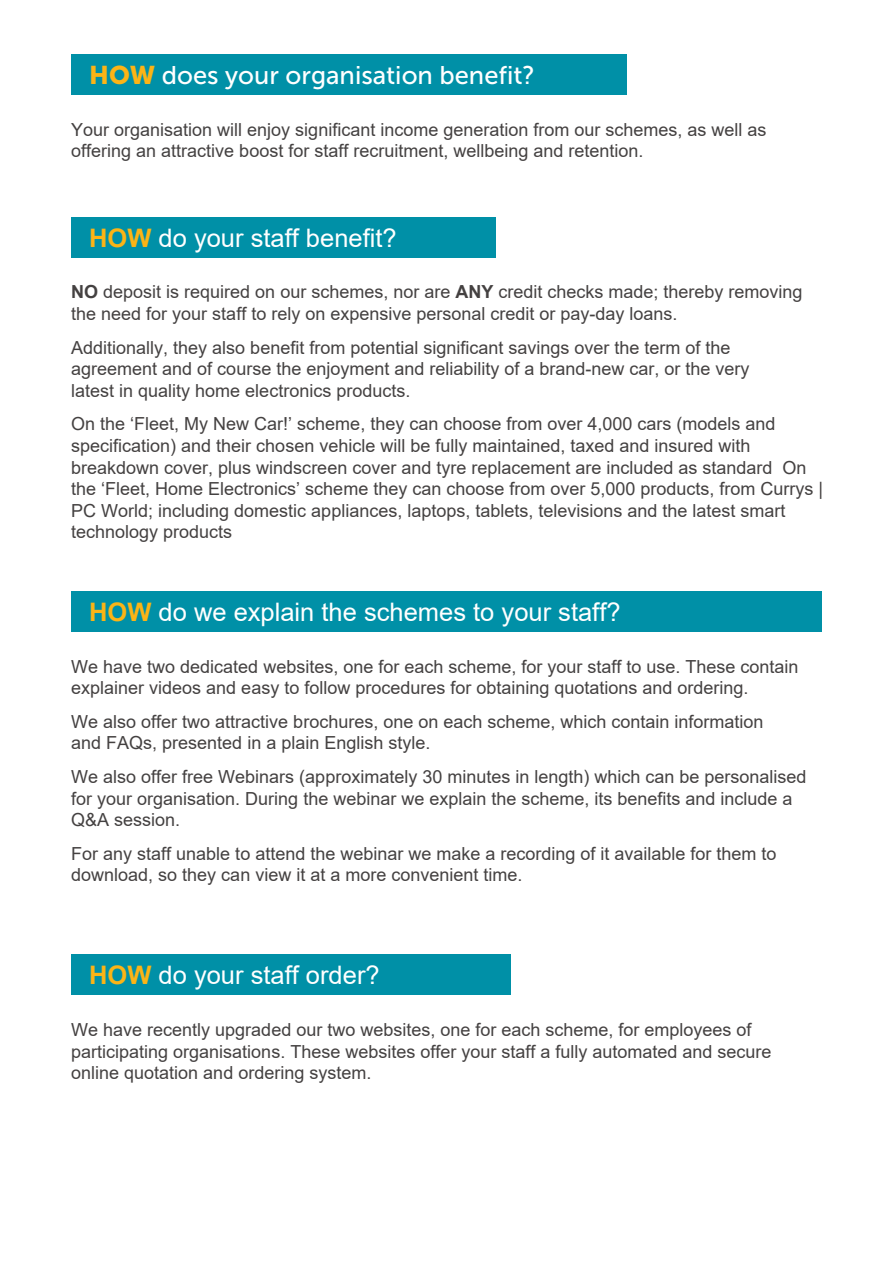
<style>
.page{position:relative;width:893px;height:1263px;background:#fff}
.page>*{position:absolute;margin:0;border:0;box-sizing:border-box;transform-origin:0 0}
.t1{font:25.5px "Arial";color:#fff}
.t2{font:25.5px "Museo Sans 500";color:#fff}
.t3{font:18px/21.6px "Arial";color:#444141}
.s1{font-family:"Museo Sans 900";color:#fbb416}
.s2{font-weight:700;color:#fbb416}
.s3{font-weight:700}
</style>
<div class="page">
<div style="left:71px;top:54px;width:556px;height:40px;background:#0090a7"></div>
<div style="left:71px;top:217px;width:424px;height:40px;background:#0090a7"></div>
<div style="left:71px;top:591px;width:751px;height:40px;background:#0090a7"></div>
<div style="left:71px;top:955px;width:439px;height:40px;background:#0090a7"></div>
<h1 class="t2" style="left:89px;top:61px;width:447px"><span class="s1">HOW</span> does your organisation benefit?</h1>
<p class="t3" style="left:71px;top:118px;width:697px">Your organisation will enjoy significant income generation from our schemes, as well as offering an attractive boost for staff recruitment, wellbeing and retention.</p>
<h1 class="t1" style="left:89px;top:220px;width:309px"><span class="s2">HOW</span> do your staff benefit?</h1>
<p class="t3" style="left:71px;top:281px;width:733px"><span class="s3">NO</span> deposit is required on our schemes, nor are <span class="s3">ANY</span> credit checks made; thereby removing the need for your staff to rely on expensive personal credit or pay-day loans.</p>
<p class="t3" style="left:71px;top:336px;width:680px">Additionally, they also benefit from potential significant savings over the term of the agreement and of course the enjoyment and reliability of a brand-new car, or the very latest in quality home electronics products.</p>
<p class="t3" style="left:71px;top:413px;width:753px">On the ‘Fleet, My New Car!’ scheme, they can choose from over 4,000 cars (models and specification) and their chosen vehicle will be fully maintained, taxed and insured with breakdown cover, plus windscreen cover and tyre replacement are included as standard On the ‘Fleet, Home Electronics’ scheme they can choose from over 5,000 products, from Currys | PC World; including domestic appliances, laptops, tablets, televisions and the latest smart technology products</p>
<h1 class="t1" style="left:89px;top:594px;width:533px"><span class="s2">HOW</span> do we explain the schemes to your staff?</h1>
<p class="t3" style="left:71px;top:655px;width:729px">We have two dedicated websites, one for each scheme, for your staff to use. These contain explainer videos and easy to follow procedures for obtaining quotations and ordering.</p>
<p class="t3" style="left:71px;top:711px;width:694px">We also offer two attractive brochures, one on each scheme, which contain information and FAQs, presented in a plain English style.</p>
<p class="t3" style="left:71px;top:766px;width:737px">We also offer free Webinars (approximately 30 minutes in length) which can be personalised for your organisation. During the webinar we explain the scheme, its benefits and include a<br>Q&amp;A session.</p>
<p class="t3" style="left:71px;top:843px;width:707px">For any staff unable to attend the webinar we make a recording of it available for them to download, so they can view it at a more convenient time.</p>
<h1 class="t1" style="left:89px;top:958px;width:292px"><span class="s2">HOW</span> do your staff order?</h1>
<p class="t3" style="left:71px;top:1019px;width:702px">We have recently upgraded our two websites, one for each scheme, for employees of participating organisations. These websites offer your staff a fully automated and secure online quotation and ordering system.</p>
</div>
